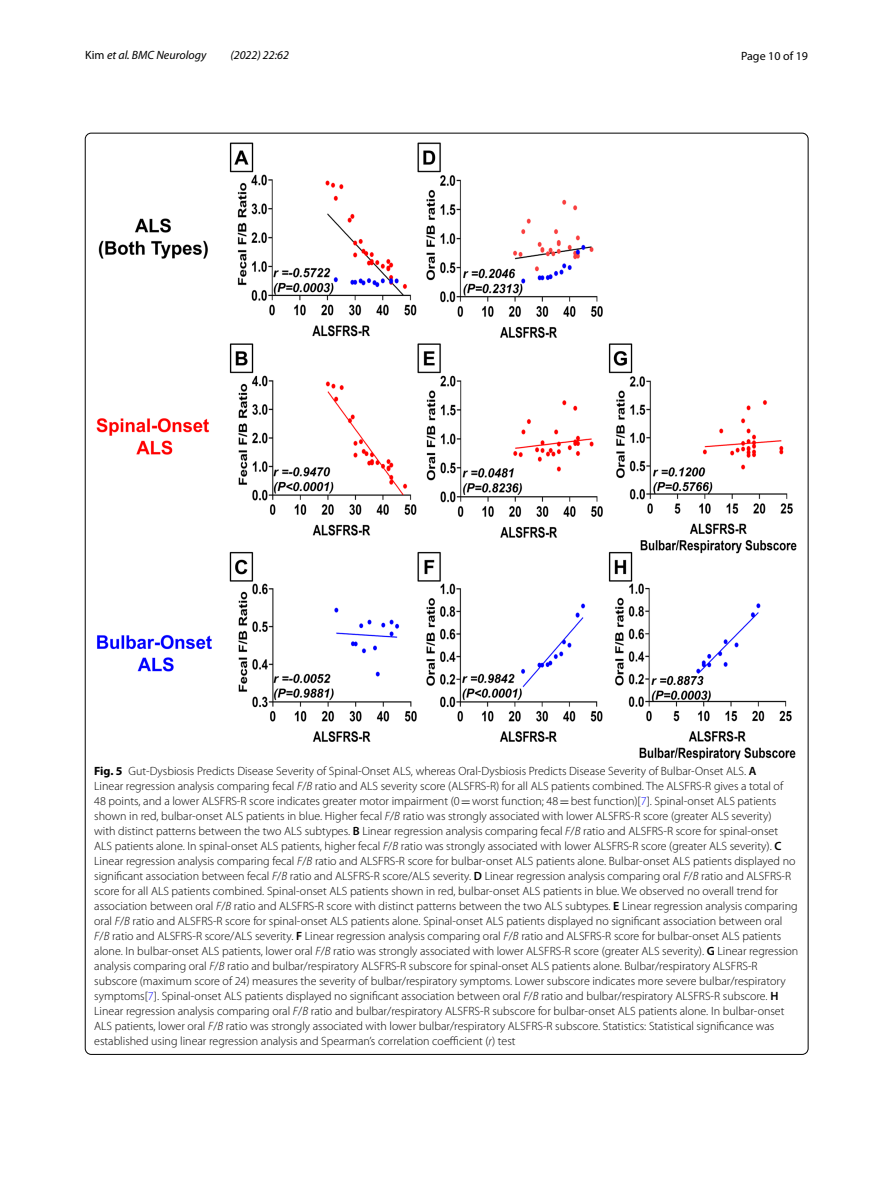
<style>
.page{position:relative;width:893px;height:1187px;background:#fff}
.page>*{position:absolute;margin:0;border:0;box-sizing:border-box;transform-origin:0 0}
.t1{font:300 12px/15px "Myriad Pro";color:#000}
.t2{font:italic 12px "Myriad Pro";color:#000}
.t3{font:12px "Myriad Pro";color:#000}
.s1{font-style:normal}
.s2{font-weight:700}
.s3{font-weight:600}
.s4{font-style:italic}
.s5{font-family:"MTSY";font-weight:400}
.s6{color:#00f}
</style>
<div class="page">
<img style="left:96px;top:142px;width:701px;height:617px">
<p class="t2" style="left:85px;top:48px;width:123px"><span class="s1">Kim</span> et al. BMC Neurology</p>
<p class="t2" style="left:230px;top:48px;width:60px">(2022) 22:62</p>
<p class="t3" style="left:741px;top:48px;width:68px">Page 10 of 19</p>
<p class="t1" style="left:94px;top:763px;width:706px"><span class="s2">Fig. 5</span> Gut-Dysbiosis Predicts Disease Severity of Spinal-Onset ALS, whereas Oral-Dysbiosis Predicts Disease Severity of Bulbar-Onset ALS. <span class="s3">A<br></span>Linear regression analysis comparing fecal <span class="s4">F</span>/<span class="s4">B</span> ratio and ALS severity score (ALSFRS-R) for all ALS patients combined. The ALSFRS-R gives a total of<br>48 points, and a lower ALSFRS-R score indicates greater motor impairment (0<span class="s5">=</span>worst function; 48<span class="s5">=</span>best function)[<span class="s6">7</span>]. Spinal-onset ALS patients shown in red, bulbar-onset ALS patients in blue. Higher fecal <span class="s4">F</span>/<span class="s4">B</span> ratio was strongly associated with lower ALSFRS-R score (greater ALS severity)<br>with distinct patterns between the two ALS subtypes. <span class="s3">B</span> Linear regression analysis comparing fecal <span class="s4">F</span>/<span class="s4">B</span> ratio and ALSFRS-R score for spinal-onset ALS patients alone. In spinal-onset ALS patients, higher fecal <span class="s4">F</span>/<span class="s4">B</span> ratio was strongly associated with lower ALSFRS-R score (greater ALS severity). <span class="s3">C </span>Linear regression analysis comparing fecal <span class="s4">F</span>/<span class="s4">B</span> ratio and ALSFRS-R score for bulbar-onset ALS patients alone. Bulbar-onset ALS patients displayed no significant association between fecal <span class="s4">F</span>/<span class="s4">B</span> ratio and ALSFRS-R score/ALS severity. <span class="s3">D</span> Linear regression analysis comparing oral <span class="s4">F</span>/<span class="s4">B</span> ratio and ALSFRS-R score for all ALS patients combined. Spinal-onset ALS patients shown in red, bulbar-onset ALS patients in blue. We observed no overall trend for association between oral <span class="s4">F</span>/<span class="s4">B</span> ratio and ALSFRS-R score with distinct patterns between the two ALS subtypes. <span class="s3">E</span> Linear regression analysis comparing oral <span class="s4">F</span>/<span class="s4">B</span> ratio and ALSFRS-R score for spinal-onset ALS patients alone. Spinal-onset ALS patients displayed no significant association between oral <span class="s4">F</span>/<span class="s4">B</span> ratio and ALSFRS-R score/ALS severity. <span class="s3">F</span> Linear regression analysis comparing oral <span class="s4">F</span>/<span class="s4">B</span> ratio and ALSFRS-R score for bulbar-onset ALS patients alone. In bulbar-onset ALS patients, lower oral <span class="s4">F</span>/<span class="s4">B</span> ratio was strongly associated with lower ALSFRS-R score (greater ALS severity). <span class="s3">G</span> Linear regression analysis comparing oral <span class="s4">F</span>/<span class="s4">B</span> ratio and bulbar/respiratory ALSFRS-R subscore for spinal-onset ALS patients alone. Bulbar/respiratory ALSFRS-R subscore (maximum score of 24) measures the severity of bulbar/respiratory symptoms. Lower subscore indicates more severe bulbar/respiratory symptoms[<span class="s6">7</span>]. Spinal-onset ALS patients displayed no significant association between oral <span class="s4">F</span>/<span class="s4">B</span> ratio and bulbar/respiratory ALSFRS-R subscore. <span class="s3">H </span>Linear regression analysis comparing oral <span class="s4">F</span>/<span class="s4">B</span> ratio and bulbar/respiratory ALSFRS-R subscore for bulbar-onset ALS patients alone. In bulbar-onset ALS patients, lower oral <span class="s4">F</span>/<span class="s4">B</span> ratio was strongly associated with lower bulbar/respiratory ALSFRS-R subscore. Statistics: Statistical significance was established using linear regression analysis and Spearman’s correlation coefficient (<span class="s4">r</span>) test</p>
</div>
